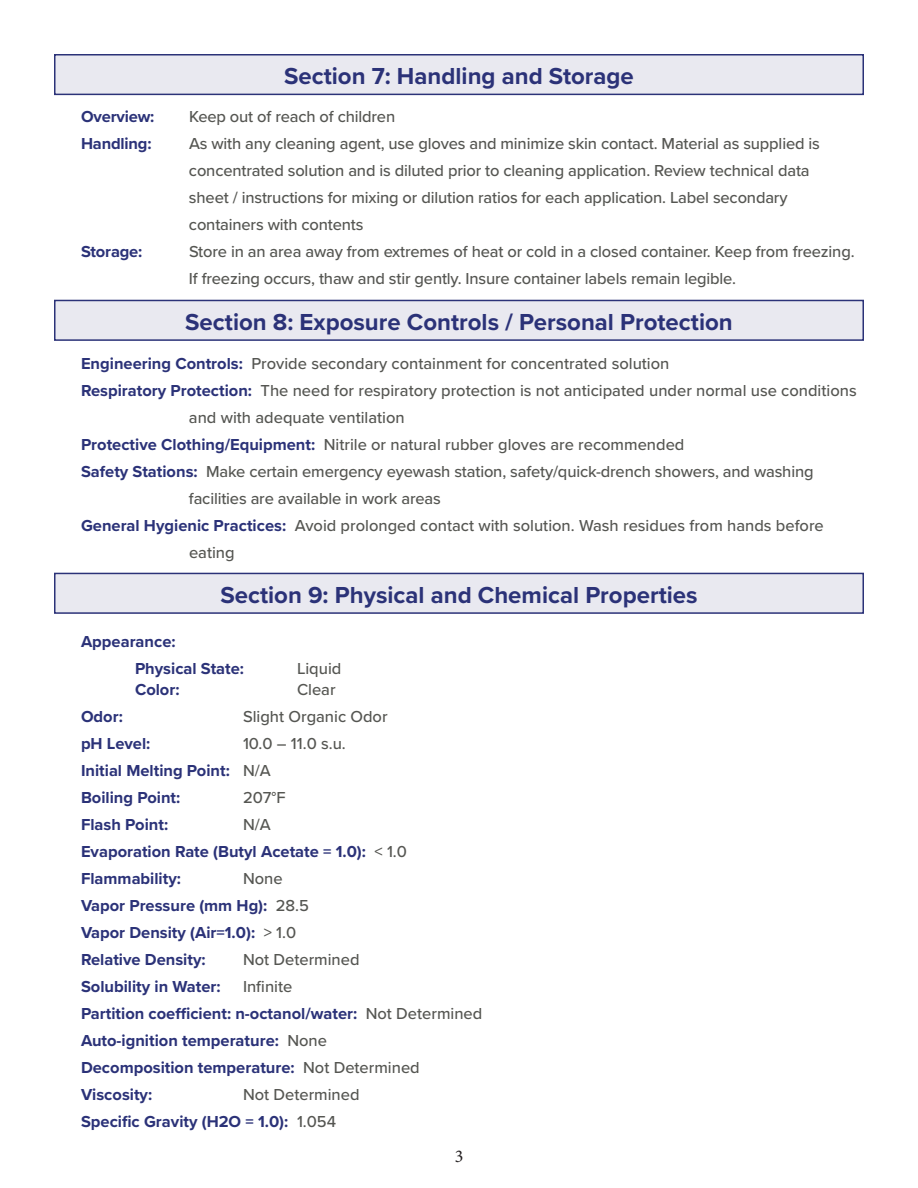
<style>
.page{position:relative;width:918px;height:1188px;background:#fff}
.page>*{position:absolute;margin:0;border:0;box-sizing:border-box;transform-origin:0 0}
.t1{font:700 24px "Proxima Nova";color:#2b3278}
.t2{font:18px "Minion Pro";color:#231f20}
.t3{font:500 16.5px/27px "Proxima Nova";letter-spacing:-.01em;color:#555652}
.t4{font:700 16.5px "Proxima Nova";color:#2b3278}
.s1{font-weight:700;color:#2b3278}
.s2{font-weight:500;color:#555652}
</style>
<div class="page">
<div style="left:54px;top:54px;width:810px;height:41px;background:#e9e9f0;border:2px solid #2b3278"></div>
<div style="left:54px;top:300px;width:810px;height:41px;background:#e9e9f0;border:2px solid #2b3278"></div>
<div style="left:54px;top:573px;width:810px;height:41px;background:#e9e9f0;border:2px solid #2b3278"></div>
<p class="t1" style="left:284px;top:58px;width:351px">Section 7: Handling and Storage</p>
<p class="t4" style="left:81px;top:104px;width:75px">Overview:</p>
<p class="t3" style="left:189px;top:103px;width:208px">Keep out of reach of children</p>
<p class="t4" style="left:81px;top:131px;width:72px">Handling:</p>
<p class="t3" style="left:189px;top:130px;width:632px">As with any cleaning agent, use gloves and minimize skin contact. Material as supplied is</p>
<p class="t3" style="left:189px;top:157px;width:622px">concentrated solution and is diluted prior to cleaning application. Review technical data</p>
<p class="t3" style="left:189px;top:184px;width:600px">sheet / instructions for mixing or dilution ratios for each application. Label secondary</p>
<p class="t3" style="left:189px;top:211px;width:176px">containers with contents</p>
<p class="t4" style="left:81px;top:239px;width:63px">Storage:</p>
<p class="t3" style="left:189px;top:238px;width:667px">Store in an area away from extremes of heat or cold in a closed container. Keep from freezing.<br>If freezing occurs, thaw and stir gently. Insure container labels remain legible.</p>
<p class="t1" style="left:185px;top:304px;width:549px">Section 8: Exposure Controls / Personal Protection</p>
<p class="t3" style="left:81px;top:350px;width:590px"><span class="s1">Engineering Controls:</span> Provide secondary containment for concentrated solution</p>
<p class="t3" style="left:189px;top:377px;width:669px;text-indent:-108px"><span class="s1">Respiratory Protection:</span> The need for respiratory protection is not anticipated under normal use conditions and with adequate ventilation</p>
<p class="t3" style="left:81px;top:431px;width:605px"><span class="s1">Protective Clothing/Equipment:</span> Nitrile or natural rubber gloves are recommended</p>
<p class="t3" style="left:81px;top:458px;width:734px"><span class="s1">Safety Stations:</span> Make certain emergency eyewash station, safety/quick-drench showers, and washing</p>
<p class="t3" style="left:189px;top:485px;width:253px">facilities are available in work areas</p>
<p class="t3" style="left:189px;top:512px;width:636px;text-indent:-108px"><span class="s1">General Hygienic Practices:</span> Avoid prolonged contact with solution. Wash residues from hands before eating</p>
<p class="t1" style="left:220px;top:577px;width:479px">Section 9: Physical and Chemical Properties</p>
<p class="t4" style="left:81px;top:630px;width:96px">Appearance:</p>
<p class="t4" style="left:135px;top:657px;width:111px">Physical State:</p>
<p class="t3" style="left:297px;top:655px;width:46px">Liquid</p>
<p class="t4" style="left:135px;top:678px;width:46px">Color:</p>
<p class="t3" style="left:297px;top:676px;width:40px">Clear</p>
<p class="t4" style="left:81px;top:705px;width:43px">Odor:</p>
<p class="t3" style="left:243px;top:703px;width:146px">Slight Organic Odor</p>
<p class="t4" style="left:81px;top:732px;width:71px">pH Level:</p>
<p class="t3" style="left:243px;top:730px;width:104px">10.0 – 11.0 s.u.</p>
<p class="t4" style="left:81px;top:759px;width:191px">Initial Melting Point: <span class="s2">N/A</span></p>
<p class="t4" style="left:81px;top:786px;width:101px">Boiling Point:</p>
<p class="t3" style="left:243px;top:784px;width:44px">207°F</p>
<p class="t4" style="left:81px;top:813px;width:89px">Flash Point:</p>
<p class="t3" style="left:243px;top:811px;width:29px">N/A</p>
<p class="t4" style="left:81px;top:840px;width:327px">Evaporation Rate (Butyl Acetate = 1.0): <span class="s2">&lt; 1.0</span></p>
<p class="t4" style="left:81px;top:867px;width:102px">Flammability:</p>
<p class="t3" style="left:243px;top:865px;width:41px">None</p>
<p class="t4" style="left:81px;top:894px;width:230px">Vapor Pressure (mm Hg): <span class="s2">28.5</span></p>
<p class="t4" style="left:81px;top:921px;width:217px">Vapor Density (Air=1.0): <span class="s2">&gt; 1.0</span></p>
<p class="t4" style="left:81px;top:948px;width:126px">Relative Density:</p>
<p class="t3" style="left:243px;top:946px;width:118px">Not Determined</p>
<p class="t4" style="left:81px;top:975px;width:141px">Solubility in Water:</p>
<p class="t3" style="left:243px;top:973px;width:51px">Infinite</p>
<p class="t4" style="left:81px;top:1002px;width:403px">Partition coefficient: n-octanol/water: <span class="s2">Not Determined</span></p>
<p class="t4" style="left:81px;top:1029px;width:248px">Auto-ignition temperature: <span class="s2">None</span></p>
<p class="t4" style="left:81px;top:1056px;width:340px">Decomposition temperature: <span class="s2">Not Determined</span></p>
<p class="t4" style="left:81px;top:1083px;width:73px">Viscosity:</p>
<p class="t3" style="left:243px;top:1081px;width:118px">Not Determined</p>
<p class="t4" style="left:81px;top:1110px;width:257px">Specific Gravity (H2O = 1.0): <span class="s2">1.054</span></p>
<p class="t2" style="left:455px;top:1144px;width:10px">3</p>
</div>
